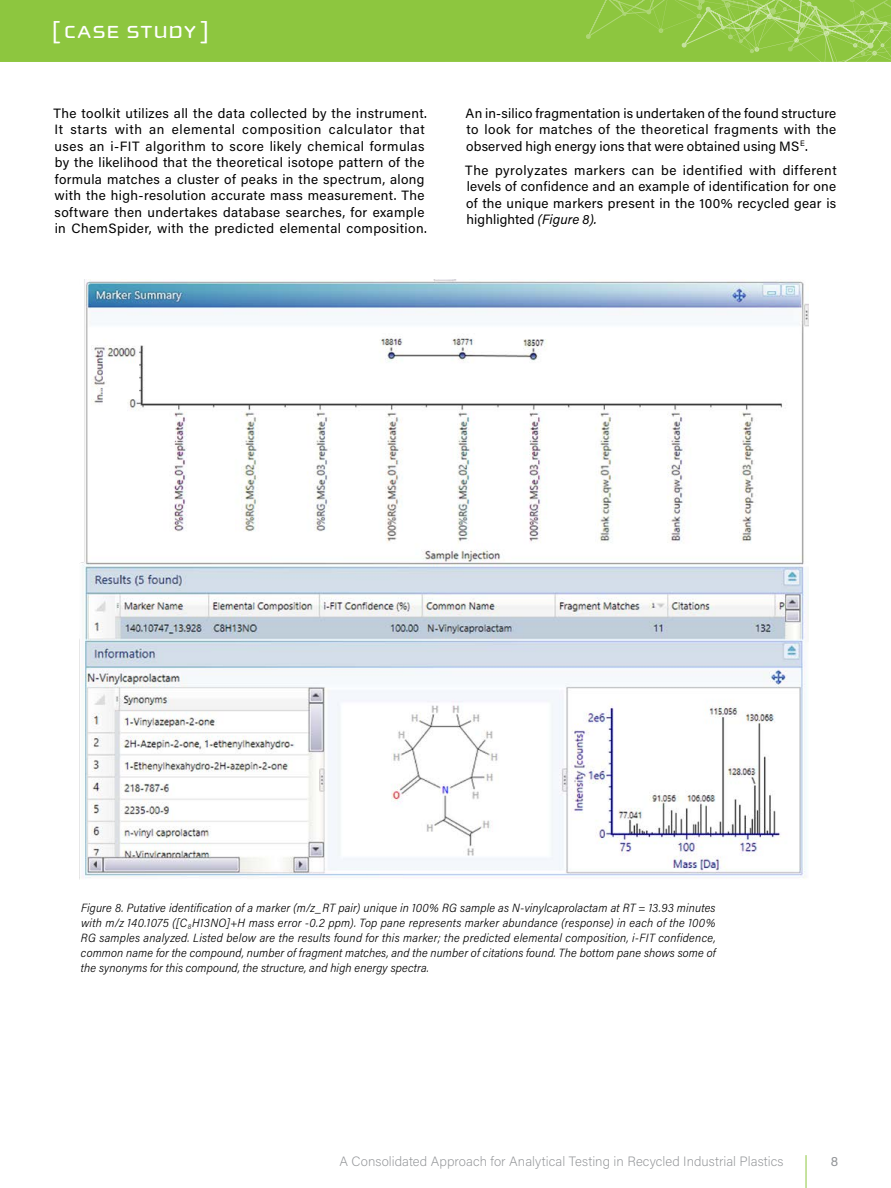
<style>
.page{position:relative;width:891px;height:1188px;background:#fff}
.page>*{position:absolute;margin:0;border:0;box-sizing:border-box;transform-origin:0 0}
.t1{font:25.5px "Cholla Unicase";letter-spacing:.03em;color:#fff;scale:1.1 1}
.t2{font:13.5px/16.5px "Acumin Pro";letter-spacing:.025em;color:#000;text-align:justify}
.t3{font:200 13.5px "Acumin Pro";letter-spacing:.005em;color:#939598}
.t4{font:13.5px "Acumin Pro";color:#939598}
.t5{font:italic 300 12px/15px "Acumin Pro Semi Cond";letter-spacing:.01em;color:#000;text-align:justify}
.s1{font-style:italic}
</style>
<div class="page">
<div style="left:0;top:0;width:891px;height:62px;background:#8dc63f"></div>
<hr style="left:806px;top:1155px;width:1px;height:33px;background:#8dc63f">
<svg style="left:584px;top:0;width:307px;height:62px"></svg>
<img style="left:79px;top:280px;width:730px;height:600px">
<h1 class="t1" style="left:52px;top:19px;width:145px">[ CASE STUDY ]</h1>
<p class="t2" style="left:54px;top:104px;width:375px;text-align:left">The toolkit utilizes all the data collected by the instrument.<br>It starts with an elemental composition calculator that uses an i-FIT algorithm to score likely chemical formulas by the likelihood that the theoretical isotope pattern of the formula matches a cluster of peaks in the spectrum, along with the high-resolution accurate mass measurement. The software then undertakes database searches, for example in ChemSpider, with the predicted elemental composition.</p>
<p class="t2" style="left:466px;top:104px;width:372px">An in-silico fragmentation is undertaken of the found structure to look for matches of the theoretical fragments with the observed high energy ions that were obtained using MS<sup>E</sup>.</p>
<p class="t2" style="left:465px;top:161px;width:373px">The pyrolyzates markers can be identified with different levels of confidence and an example of identification for one of the unique markers present in the 100% recycled gear is highlighted <span class="s1">(Figure 8).</span></p>
<p class="t5" style="left:81px;top:899px;width:636px">Figure 8. Putative identification of a marker (m/z_RT pair) unique in 100% RG sample as N-vinylcaprolactam at RT = 13.93 minutes with m/z 140.1075 ([C<sub>8</sub>H13NO]+H mass error -0.2 ppm). Top pane represents marker abundance (response) in each of the 100% RG samples analyzed. Listed below are the results found for this marker; the predicted elemental composition, i-FIT confidence, common name for the compound, number of fragment matches, and the number of citations found. The bottom pane shows some of the synonyms for this compound, the structure, and high energy spectra.</p>
<p class="t3" style="left:339px;top:1152px;width:446px">A Consolidated Approach for Analytical Testing in Recycled Industrial Plastics</p>
<p class="t4" style="left:831px;top:1151px;width:9px">8</p>
</div>
